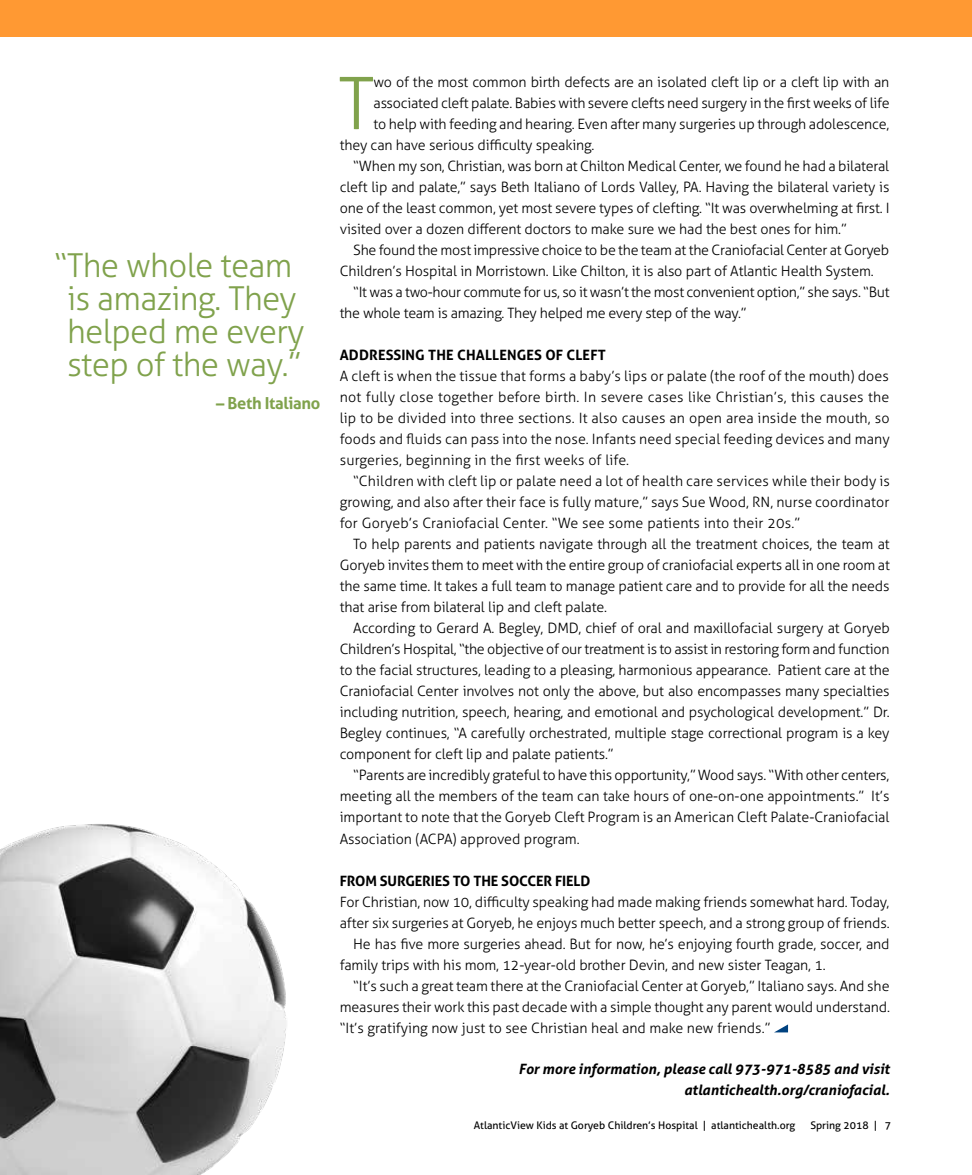
<style>
.page{position:relative;width:972px;height:1175px;background:#fff}
.page>*{position:absolute;margin:0;border:0;box-sizing:border-box;transform-origin:0 0}
.t1{font:300 72.45px "Aller";color:#80a24c}
.t2{font:300 33px/33px "Aller";letter-spacing:-.02em;color:#80a24c;text-align:center}
.t3{font:700 16.5px "Aller";letter-spacing:-.02em;color:#80a24c}
.t4{font:300 14.25px/21px "Aller";letter-spacing:-.01em;color:#000;text-align:justify}
.t5{font:italic 700 14.25px/21px "Aller";color:#000;text-align:right}
.t6{font:700 14.25px "Aller";color:#000}
.t7{font:10.5px "Aller";color:#000}
</style>
<div class="page">
<svg style="left:775px;top:1024px;width:13px;height:8px"></svg>
<img style="left:0;top:824px;width:287px;height:350px">
<div style="left:0;top:0;width:972px;height:37px;background:#f93"></div>
<h2 class="t2" style="left:54px;top:249px;width:252px">“The whole team is amazing. They helped me every step of the way.”</h2>
<p class="t3" style="left:216px;top:393px;width:106px">– Beth Italiano</p>
<h1 class="t1" style="left:338px;top:60px;width:37px">T</h1>
<p class="t4" style="left:374px;top:71px;width:517px">wo of the most common birth defects are an isolated cleft lip or a cleft lip with an</p>
<p class="t4" style="left:374px;top:92px;width:517px">associated cleft palate. Babies with severe clefts need surgery in the first weeks of life</p>
<p class="t4" style="left:374px;top:113px;width:517px">to help with feeding and hearing. Even after many surgeries up through adolescence,</p>
<p class="t4" style="left:340px;top:134px;width:256px">they can have serious difficulty speaking.</p>
<p class="t4" style="left:353px;top:155px;width:538px">“When my son, Christian, was born at Chilton Medical Center, we found he had a bilateral</p>
<p class="t4" style="left:340px;top:176px;width:551px">cleft lip and palate,” says Beth Italiano of Lords Valley, PA. Having the bilateral variety is</p>
<p class="t4" style="left:340px;top:198px;width:551px">one of the least common, yet most severe types of clefting. “It was overwhelming at first. I</p>
<p class="t4" style="left:340px;top:219px;width:509px">visited over a dozen different doctors to make sure we had the best ones for him.”</p>
<p class="t4" style="left:353px;top:240px;width:538px">She found the most impressive choice to be the team at the Craniofacial Center at Goryeb</p>
<p class="t4" style="left:340px;top:261px;width:536px">Children’s Hospital in Morristown. Like Chilton, it is also part of Atlantic Health System.</p>
<p class="t4" style="left:353px;top:282px;width:538px">“It was a two-hour commute for us, so it wasn’t the most convenient option,” she says. “But</p>
<p class="t4" style="left:340px;top:303px;width:408px">the whole team is amazing. They helped me every step of the way.”</p>
<p class="t6" style="left:340px;top:346px;width:268px">ADDRESSING THE CHALLENGES OF CLEFT</p>
<p class="t4" style="left:340px;top:366px;width:552px">A cleft is when the tissue that forms a baby’s lips or palate (the roof of the mouth) does not fully close together before birth. In severe cases like Christian’s, this causes the lip to be divided into three sections. It also causes an open area inside the mouth, so foods and fluids can pass into the nose. Infants need special feeding devices and many surgeries, beginning in the first weeks of life.</p>
<p class="t4" style="left:340px;top:471px;width:552px;text-indent:13px">“Children with cleft lip or palate need a lot of health care services while their body is growing, and also after their face is fully mature,” says Sue Wood, RN, nurse coordinator for Goryeb’s Craniofacial Center. “We see some patients into their 20s.”</p>
<p class="t4" style="left:340px;top:534px;width:552px;text-indent:13px">To help parents and patients navigate through all the treatment choices, the team at Goryeb invites them to meet with the entire group of craniofacial experts all in one room at the same time. It takes a full team to manage patient care and to provide for all the needs that arise from bilateral lip and cleft palate.</p>
<p class="t4" style="left:340px;top:618px;width:552px;text-indent:13px">According to Gerard A. Begley, DMD, chief of oral and maxillofacial surgery at Goryeb Children’s Hospital, “the objective of our treatment is to assist in restoring form and function to the facial structures, leading to a pleasing, harmonious appearance. Patient care at the Craniofacial Center involves not only the above, but also encompasses many specialties including nutrition, speech, hearing, and emotional and psychological development.” Dr.<br>Begley continues, “A carefully orchestrated, multiple stage correctional program is a key component for cleft lip and palate patients.”</p>
<p class="t4" style="left:340px;top:765px;width:551px;text-indent:13px">“Parents are incredibly grateful to have this opportunity,” Wood says. “With other centers, meeting all the members of the team can take hours of one-on-one appointments.” It’s important to note that the Goryeb Cleft Program is an American Cleft Palate-Craniofacial Association (ACPA) approved program.</p>
<p class="t6" style="left:340px;top:871px;width:252px">FROM SURGERIES TO THE SOCCER FIELD</p>
<p class="t4" style="left:340px;top:891px;width:551px">For Christian, now 10, difficulty speaking had made making friends somewhat hard. Today,</p>
<p class="t4" style="left:340px;top:912px;width:551px">after six surgeries at Goryeb, he enjoys much better speech, and a strong group of friends.</p>
<p class="t4" style="left:353px;top:933px;width:538px">He has five more surgeries ahead. But for now, he’s enjoying fourth grade, soccer, and</p>
<p class="t4" style="left:340px;top:954px;width:488px">family trips with his mom, 12-year-old brother Devin, and new sister Teagan, 1.</p>
<p class="t4" style="left:353px;top:975px;width:538px">“It’s such a great team there at the Craniofacial Center at Goryeb,” Italiano says. And she</p>
<p class="t4" style="left:340px;top:996px;width:552px">measures their work this past decade with a simple thought any parent would understand.</p>
<p class="t4" style="left:340px;top:1017px;width:432px">“It’s gratifying now just to see Christian heal and make new friends.”</p>
<p class="t5" style="left:518px;top:1058px;width:373px">For more information, please call 973-971-8585 and visit atlantichealth.org/craniofacial.</p>
<p class="t7" style="left:474px;top:1119px;width:323px">AtlanticView Kids at Goryeb Children’s Hospital | atlantichealth.org</p>
<p class="t7" style="left:810px;top:1119px;width:82px">Spring 2018 | 7</p>
</div>
